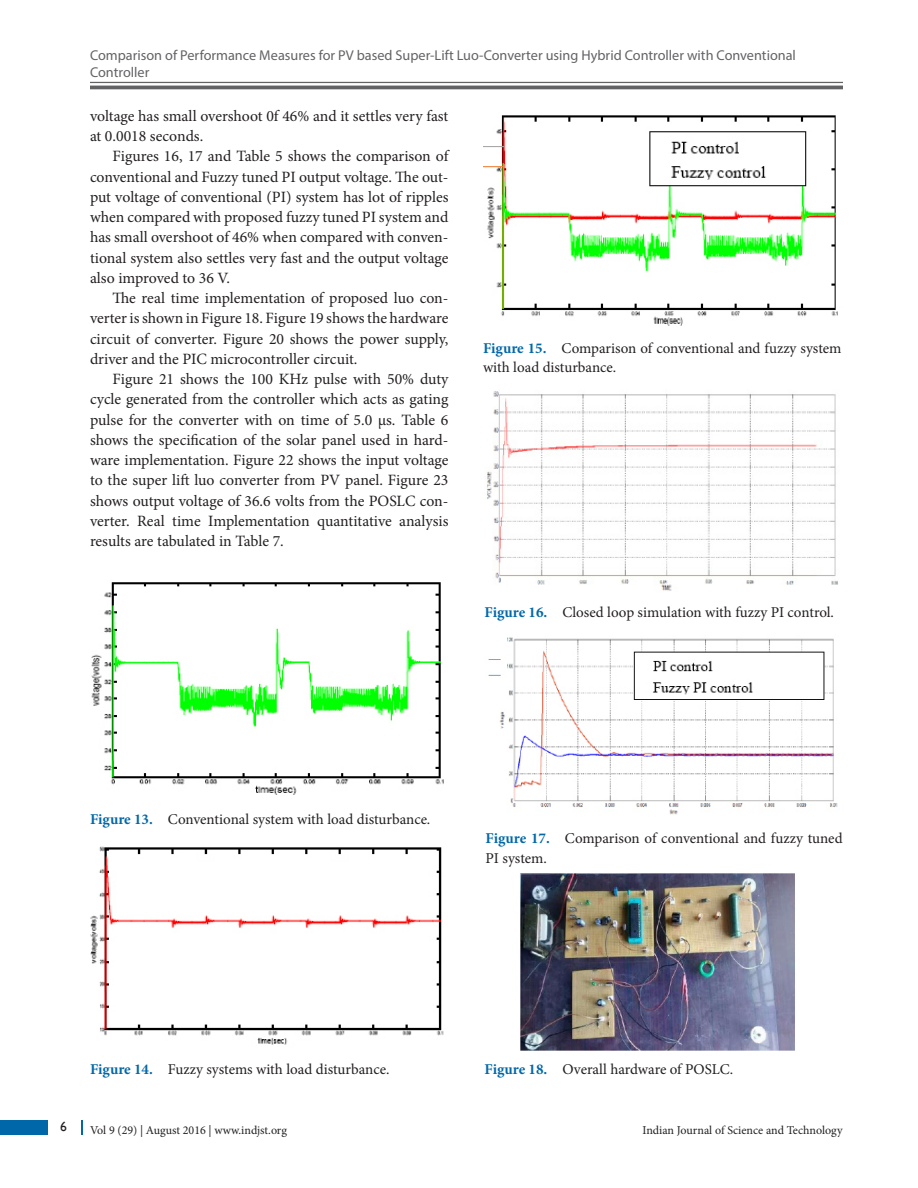
<style>
.page{position:relative;width:918px;height:1188px;background:#fff}
.page>*{position:absolute;margin:0;border:0;box-sizing:border-box;transform-origin:0 0}
.Text_Ind{font:15.75px/20.2px "Minion Pro";letter-spacing:-.005em;color:#231f20;text-align:justify}
.Fig_cap{font:15px/19.5px "Minion Pro";color:#231f20}
.t1{font:14.25px/17.2px "Myriad Pro";color:#636366}
.t2{font:13.5px "Gill Sans";color:#231f20}
.t3{font:12px "Minion Pro";color:#231f20}
.s1{font-weight:700;color:#0068a9}
</style>
<div class="page">
<hr style="left:90px;top:82px;width:753px;height:1px;background:#636366">
<hr style="left:90px;top:86px;width:753px;height:3px;background:#636366">
<div style="left:0;top:1120px;width:47px;height:15px;background:#0068a9"></div>
<svg style="left:81px;top:1120px;width:1px;height:15px"></svg>
<img style="left:91px;top:582px;width:353px;height:213px">
<img style="left:90px;top:846px;width:354px;height:199px">
<img style="left:483px;top:115px;width:355px;height:211px">
<img style="left:487px;top:391px;width:351px;height:200px">
<img style="left:488px;top:637px;width:350px;height:178px">
<img style="left:520px;top:873px;width:275px;height:178px">
<p class="t1" style="left:90px;top:46px;width:707px">Comparison of Performance Measures for PV based Super-Lift Luo-Converter using Hybrid Controller with Conventional<br>Controller</p>
<p class="Text_Ind" style="left:90px;top:106px;width:360px">voltage has small overshoot 0f 46% and it settles very fast at 0.0018 seconds.</p>
<p class="Text_Ind" style="left:90px;top:146px;width:360px;text-indent:22px">Figures 16, 17 and Table 5 shows the comparison of conventional and Fuzzy tuned PI output voltage. The out&shy;put voltage of conventional (PI) system has lot of ripples when compared with proposed fuzzy tuned PI system and has small overshoot of 46% when compared with conven&shy;tional system also settles very fast and the output voltage also improved to 36 V.</p>
<p class="Text_Ind" style="left:90px;top:288px;width:360px;text-indent:22px">The real time implementation of proposed luo con&shy;verter is shown in Figure 18. Figure 19 shows the hardware circuit of converter. Figure 20 shows the power supply, driver and the PIC microcontroller circuit.</p>
<p class="Text_Ind" style="left:90px;top:369px;width:360px;text-indent:22px">Figure 21 shows the 100 KHz pulse with 50% duty cycle generated from the controller which acts as gating pulse for the converter with on time of 5.0 µs. Table 6 shows the specification of the solar panel used in hard&shy;ware implementation. Figure 22 shows the input voltage to the super lift luo converter from PV panel. Figure 23 shows output voltage of 36.6 volts from the POSLC con&shy;verter. Real time Implementation quantitative analysis results are tabulated in Table 7.</p>
<p class="Fig_cap" style="left:483px;top:338px;width:360px"><span class="s1">Figure 15.</span> Comparison of conventional and fuzzy system with load disturbance.</p>
<p class="Fig_cap" style="left:484px;top:603px;width:351px"><span class="s1">Figure 16.</span> Closed loop simulation with fuzzy PI control.</p>
<p class="Fig_cap" style="left:90px;top:809px;width:342px"><span class="s1">Figure 13.</span> Conventional system with load disturbance.</p>
<p class="Fig_cap" style="left:486px;top:829px;width:359px"><span class="s1">Figure 17.</span> Comparison of conventional and fuzzy tuned<br>PI system.</p>
<p class="Fig_cap" style="left:90px;top:1060px;width:301px"><span class="s1">Figure 14.</span> Fuzzy systems with load disturbance.</p>
<p class="t2" style="left:60px;top:1118px;width:8px">6</p>
<p class="t3" style="left:90px;top:1123px;width:198px">Vol 9 (29) | August 2016 | www.indjst.org</p>
<p class="Fig_cap" style="left:484px;top:1060px;width:250px"><span class="s1">Figure 18.</span> Overall hardware of POSLC.</p>
<p class="t3" style="left:642px;top:1123px;width:202px">Indian Journal of Science and Technology</p>
</div>
